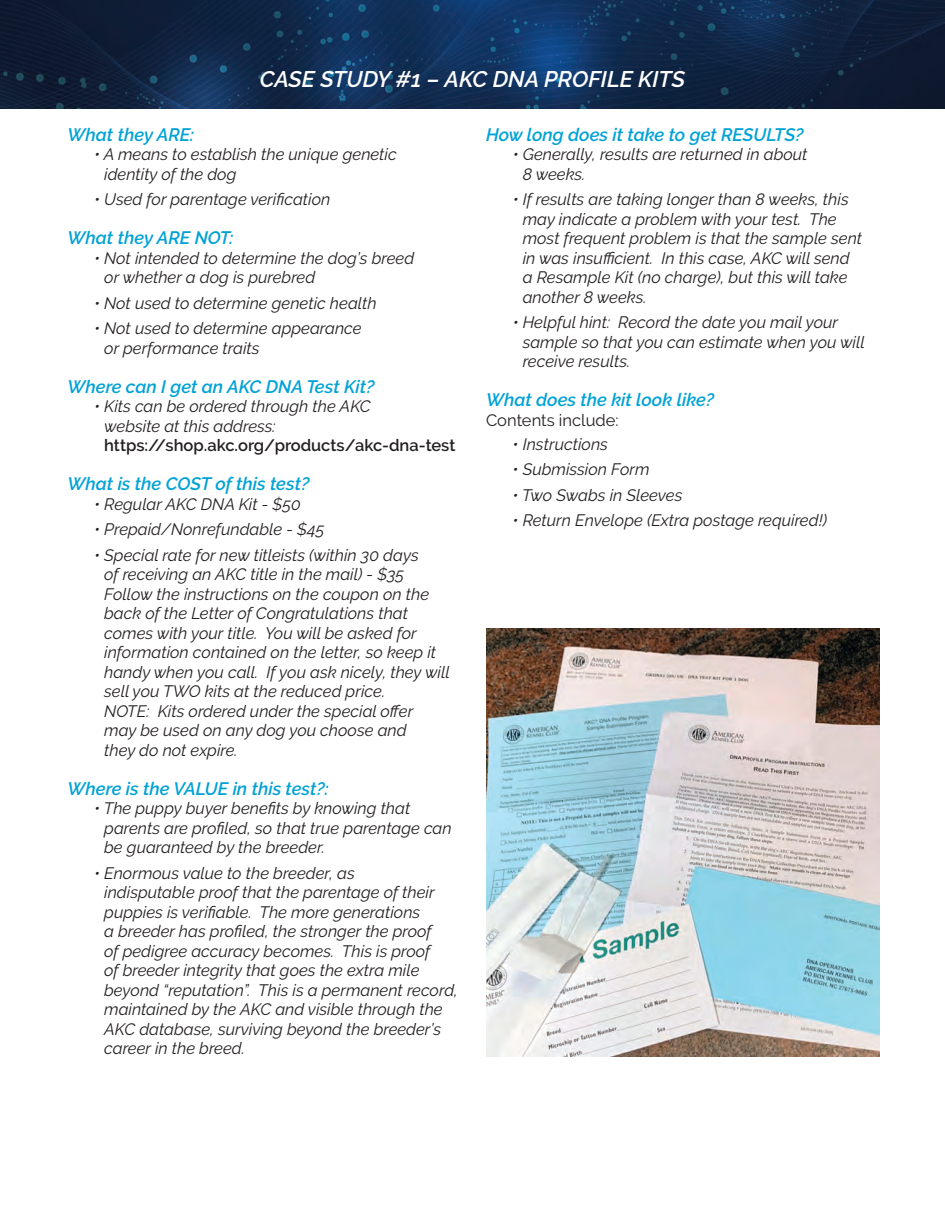
<style>
.page{position:relative;width:945px;height:1215px;background:#fff}
.page>*{position:absolute;margin:0;border:0;box-sizing:border-box;transform-origin:0 0}
.t1{font:italic 600 22.5px "Raleway";color:#fff}
.t2{font:italic 600 18px "Raleway";color:#00a2d6}
.t3{font:italic 16.5px/19.5px "Raleway";color:#231f20}
.t4{font:600 16.5px "Raleway";color:#231f20}
.t5{font:16.5px "Raleway";color:#231f20}
</style>
<div class="page">
<img style="left:0;top:0;width:945px;height:109px">
<img style="left:486px;top:628px;width:394px;height:429px">
<h1 class="t1" style="left:260px;top:66px;width:427px">CASE STUDY #1 – AKC DNA PROFILE KITS</h1>
<p class="t2" style="left:68px;top:124px;width:128px">What they ARE:</p>
<p class="t3" style="left:104px;top:145px;width:294px;text-indent:-10px">• A means to establish the unique genetic identity of the dog</p>
<p class="t3" style="left:94px;top:190px;width:237px">• Used for parentage verification</p>
<p class="t2" style="left:68px;top:228px;width:167px">What they ARE NOT:</p>
<p class="t3" style="left:104px;top:248px;width:311px;text-indent:-10px">• Not intended to determine the dog’s breed or whether a dog is purebred</p>
<p class="t3" style="left:94px;top:293px;width:284px">• Not used to determine genetic health</p>
<p class="t3" style="left:104px;top:319px;width:259px;text-indent:-10px">• Not used to determine appearance or performance traits</p>
<p class="t2" style="left:68px;top:376px;width:309px">Where can I get an AKC DNA Test Kit?</p>
<p class="t3" style="left:104px;top:397px;width:268px;text-indent:-10px">• Kits can be ordered through the AKC website at this address:</p>
<p class="t4" style="left:104px;top:436px;width:353px">https://shop.akc.org/products/akc-dna-test</p>
<p class="t2" style="left:68px;top:474px;width:243px">What is the COST of this test?</p>
<p class="t3" style="left:94px;top:494px;width:208px">• Regular AKC DNA Kit - $50</p>
<p class="t3" style="left:94px;top:520px;width:231px">• Prepaid/Nonrefundable - $45</p>
<p class="t3" style="left:104px;top:545px;width:347px;text-indent:-10px">• Special rate for new titleists (within 30 days<br>of receiving an AKC title in the mail) - $35<br>Follow the instructions on the coupon on the back of the Letter of Congratulations that comes with your title. You will be asked for information contained on the letter, so keep it handy when you call. If you ask nicely, they will sell you TWO kits at the reduced price.<br>NOTE: Kits ordered under the special offer may be used on any dog you choose and<br>they do not expire.</p>
<p class="t2" style="left:68px;top:778px;width:263px">Where is the VALUE in this test?:</p>
<p class="t3" style="left:104px;top:799px;width:349px;text-indent:-10px">• The puppy buyer benefits by knowing that parents are profiled, so that true parentage can be guaranteed by the breeder.</p>
<p class="t3" style="left:104px;top:863px;width:355px;text-indent:-10px">• Enormous value to the breeder, as<br>indisputable proof that the parentage of their puppies is verifiable. The more generations<br>a breeder has profiled, the stronger the proof<br>of pedigree accuracy becomes. This is proof<br>of breeder integrity that goes the extra mile beyond “reputation”. This is a permanent record, maintained by the AKC and visible through the AKC database, surviving beyond the breeder’s career in the breed.</p>
<p class="t2" style="left:486px;top:124px;width:319px">How long does it take to get RESULTS?</p>
<p class="t3" style="left:523px;top:145px;width:286px;text-indent:-10px">• Generally, results are returned in about<br>8 weeks.</p>
<p class="t3" style="left:523px;top:190px;width:341px;text-indent:-10px">• If results are taking longer than 8 weeks, this may indicate a problem with your test. The most frequent problem is that the sample sent in was insufficient. In this case, AKC will send a Resample Kit (no charge), but this will take another 8 weeks.</p>
<p class="t3" style="left:523px;top:313px;width:344px;text-indent:-10px">• Helpful hint: Record the date you mail your sample so that you can estimate when you will receive results.</p>
<p class="t2" style="left:486px;top:390px;width:230px">What does the kit look like?</p>
<p class="t5" style="left:486px;top:411px;width:134px">Contents include:</p>
<p class="t3" style="left:513px;top:434px;width:96px">• Instructions</p>
<p class="t3" style="left:513px;top:460px;width:138px">• Submission Form</p>
<p class="t3" style="left:513px;top:485px;width:171px">• Two Swabs in Sleeves</p>
<p class="t3" style="left:513px;top:511px;width:316px">• Return Envelope (Extra postage required!)</p>
</div>
